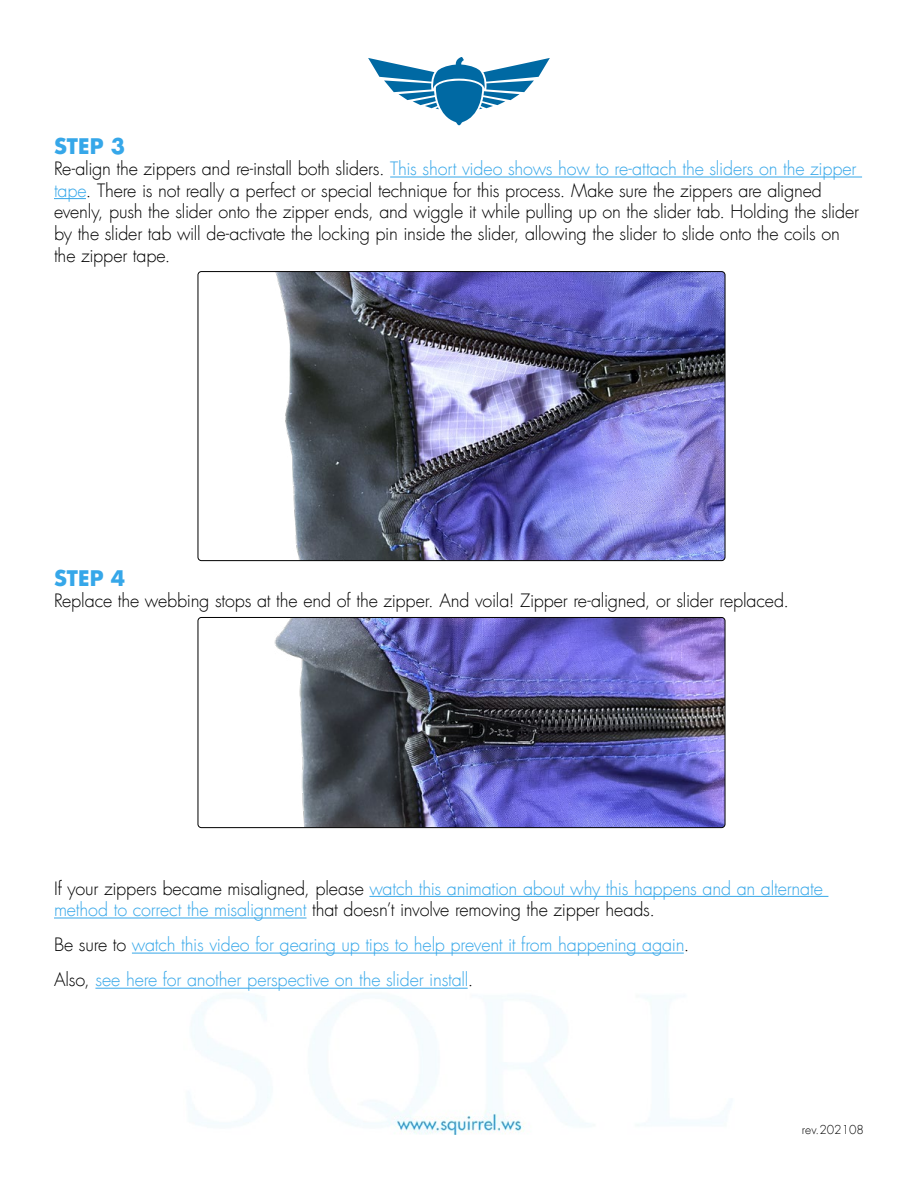
<style>
.page{position:relative;width:918px;height:1188px;background:#fff}
.page>*{position:absolute;margin:0;border:0;box-sizing:border-box;transform-origin:0 0}
.t1{font:700 21px "Futura LT";color:#36a7e9}
.t2{font:300 18px/21.6px "Futura LT";letter-spacing:-.01em;color:#000}
.t3{font:300 18px/21.6px "Futura LT";letter-spacing:-.01em;color:#36a7e9}
.t4{font:300 12px "Futura LT";color:#000}
.s1{color:#36a7e9}
.s2{color:#000}
</style>
<div class="page">
<img style="left:191px;top:995px;width:531px;height:140px">
<svg style="left:368px;top:57px;width:182px;height:68px"></svg>
<hr style="left:390px;top:177px;width:472px;height:1px;background:#36a7e9">
<hr style="left:54px;top:198px;width:32px;height:1px;background:#36a7e9">
<hr style="left:369px;top:896px;width:459px;height:1px;background:#36a7e9">
<hr style="left:54px;top:918px;width:253px;height:1px;background:#36a7e9">
<hr style="left:132px;top:953px;width:552px;height:1px;background:#36a7e9">
<hr style="left:95px;top:988px;width:373px;height:1px;background:#36a7e9">
<img style="left:198px;top:272px;width:527px;height:289px">
<div style="left:198px;top:271px;width:527px;height:290px;border:1px solid #000;border-radius:3px"></div>
<img style="left:198px;top:617px;width:527px;height:211px">
<div style="left:198px;top:617px;width:527px;height:211px;border:1px solid #000;border-radius:3px"></div>
<p class="t1" style="left:54px;top:132px;width:73px">STEP 3</p>
<p class="t2" style="left:54px;top:158px;width:807px">Re-align the zippers and re-install both sliders. <span class="s1">This short video shows how to re-attach the sliders on the zipper tape</span>. There is not really a perfect or special technique for this process. Make sure the zippers are aligned evenly, push the slider onto the zipper ends, and wiggle it while pulling up on the slider tab. Holding the slider by the slider tab will de-activate the locking pin inside the slider, allowing the slider to slide onto the coils on the zipper tape.</p>
<p class="t1" style="left:54px;top:564px;width:73px">STEP 4</p>
<p class="t2" style="left:54px;top:590px;width:737px">Replace the webbing stops at the end of the zipper. And voila! Zipper re-aligned, or slider replaced.</p>
<p class="t3" style="left:54px;top:878px;width:770px"><span class="s2">If your zippers became misaligned, please</span> watch this animation about why this happens and an alternate method to correct the misalignment <span class="s2">that doesn’t involve removing the zipper heads.</span></p>
<p class="t3" style="left:54px;top:928px;width:637px;line-height:35.1px"><span class="s2">Be sure to</span> watch this video for gearing up tips to help prevent it from happening again<span class="s2">.<br>Also,</span> see here for another perspective on the slider install<span class="s2">.</span></p>
<p class="t4" style="left:802px;top:1122px;width:64px">rev.202108</p>
</div>
